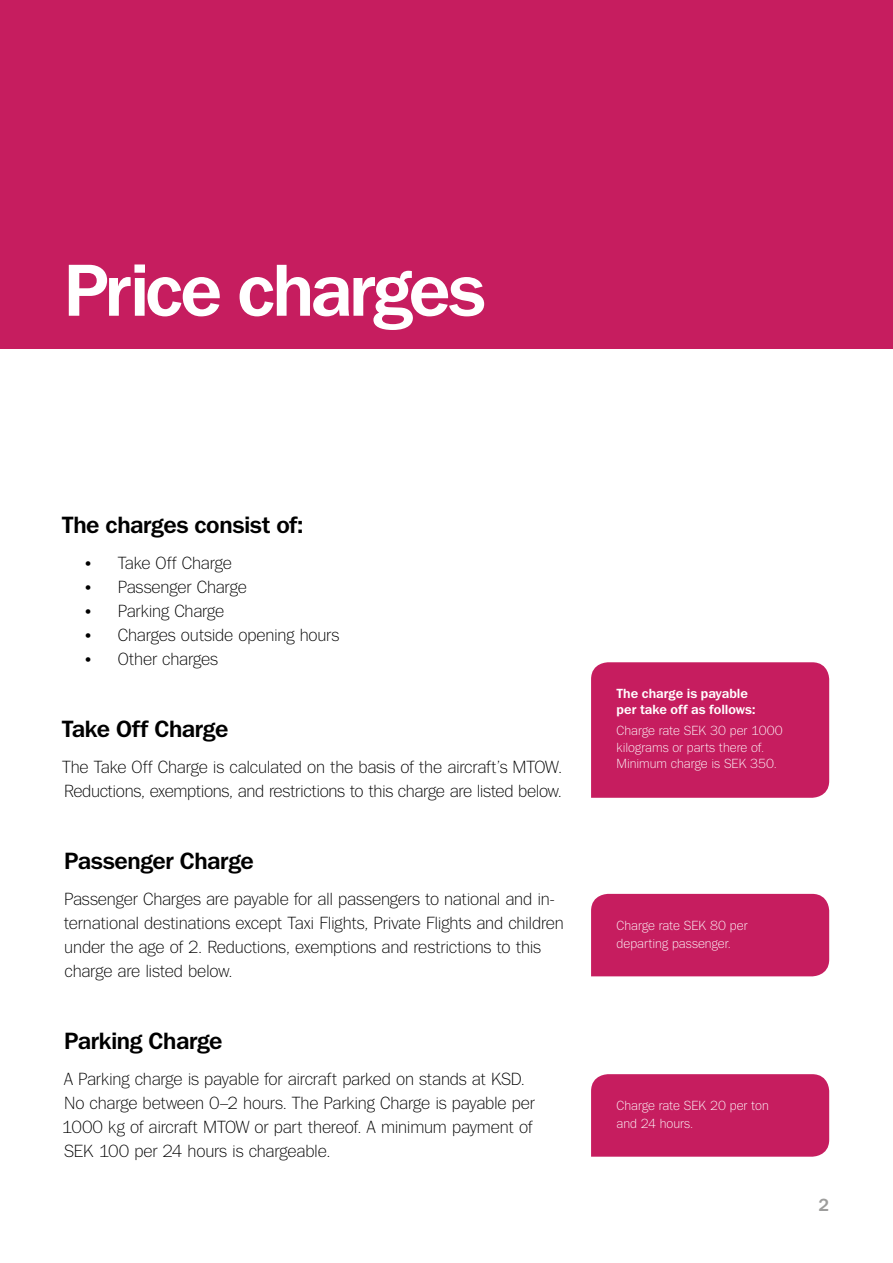
<style>
.page{position:relative;width:893px;height:1263px;background:#fff}
.page>*{position:absolute;margin:0;border:0;box-sizing:border-box;transform-origin:0 0}
.t1{font:700 75px "Tee Franklin";letter-spacing:-.04em;color:#fff}
.t2{font:700 24px "Tee Franklin";letter-spacing:-.015em;color:#000}
.t3{font:300 18px/24px "Tee Franklin";letter-spacing:-.015em;color:#000}
.t4{font:700 18px "Tee Franklin";color:#9d9d9c}
.t5{font:300 13.5px/16.5px "Tee Franklin";color:#fff}
.t6{font:700 13.5px/16.5px "Tee Franklin";color:#fff}
</style>
<div class="page">
<div style="left:0;top:0;width:893px;height:349px;background:#c61d5f"></div>
<div style="left:591px;top:662px;width:238px;height:136px;background:#c61d5f"></div>
<div style="left:591px;top:894px;width:238px;height:82px;background:#c61d5f"></div>
<div style="left:591px;top:1074px;width:238px;height:83px;background:#c61d5f"></div>
<h1 class="t1" style="left:64px;top:246px;width:423px">Price charges</h1>
<h2 class="t2" style="left:62px;top:510px;width:243px">The charges consist of:</h2>
<p class="t3" style="left:85px;top:551px;width:148px">• Take Off Charge</p>
<p class="t3" style="left:85px;top:575px;width:163px">• Passenger Charge</p>
<p class="t3" style="left:85px;top:599px;width:141px">• Parking Charge</p>
<p class="t3" style="left:85px;top:623px;width:256px">• Charges outside opening hours</p>
<p class="t3" style="left:85px;top:647px;width:135px">• Other charges</p>
<h2 class="t2" style="left:62px;top:714px;width:168px">Take Off Charge</h2>
<p class="t3" style="left:62px;top:755px;width:502px">The Take Off Charge is calculated on the basis of the aircraft’s MTOW.<br>Reductions, exemptions, and restrictions to this charge are listed below.</p>
<h2 class="t2" style="left:64px;top:846px;width:191px">Passenger Charge</h2>
<p class="t3" style="left:64px;top:887px;width:501px">Passenger Charges are payable for all passengers to national and in&shy;ternational destinations except Taxi Flights, Private Flights and children under the age of 2. Reductions, exemptions and restrictions to this charge are listed below.</p>
<h2 class="t2" style="left:64px;top:1026px;width:160px">Parking Charge</h2>
<p class="t3" style="left:62px;top:1067px;width:474px">A Parking charge is payable for aircraft parked on stands at KSD.<br>No charge between 0–2 hours. The Parking Charge is payable per 1000 kg of aircraft MTOW or part thereof. A minimum payment of SEK 100 per 24 hours is chargeable.</p>
<p class="t6" style="left:617px;top:685px;width:141px">The charge is payable per take off as follows:</p>
<p class="t5" style="left:617px;top:722px;width:168px">Charge rate SEK 30 per 1000 kilograms or parts there of.<br>Minimum charge is SEK 350.</p>
<p class="t5" style="left:617px;top:916px;width:132px;line-height:18px">Charge rate SEK 80 per departing passenger.</p>
<p class="t5" style="left:617px;top:1096px;width:154px;line-height:18px">Charge rate SEK 20 per ton and 24 hours.</p>
<p class="t4" style="left:818px;top:1195px;width:12px">2</p>
</div>
